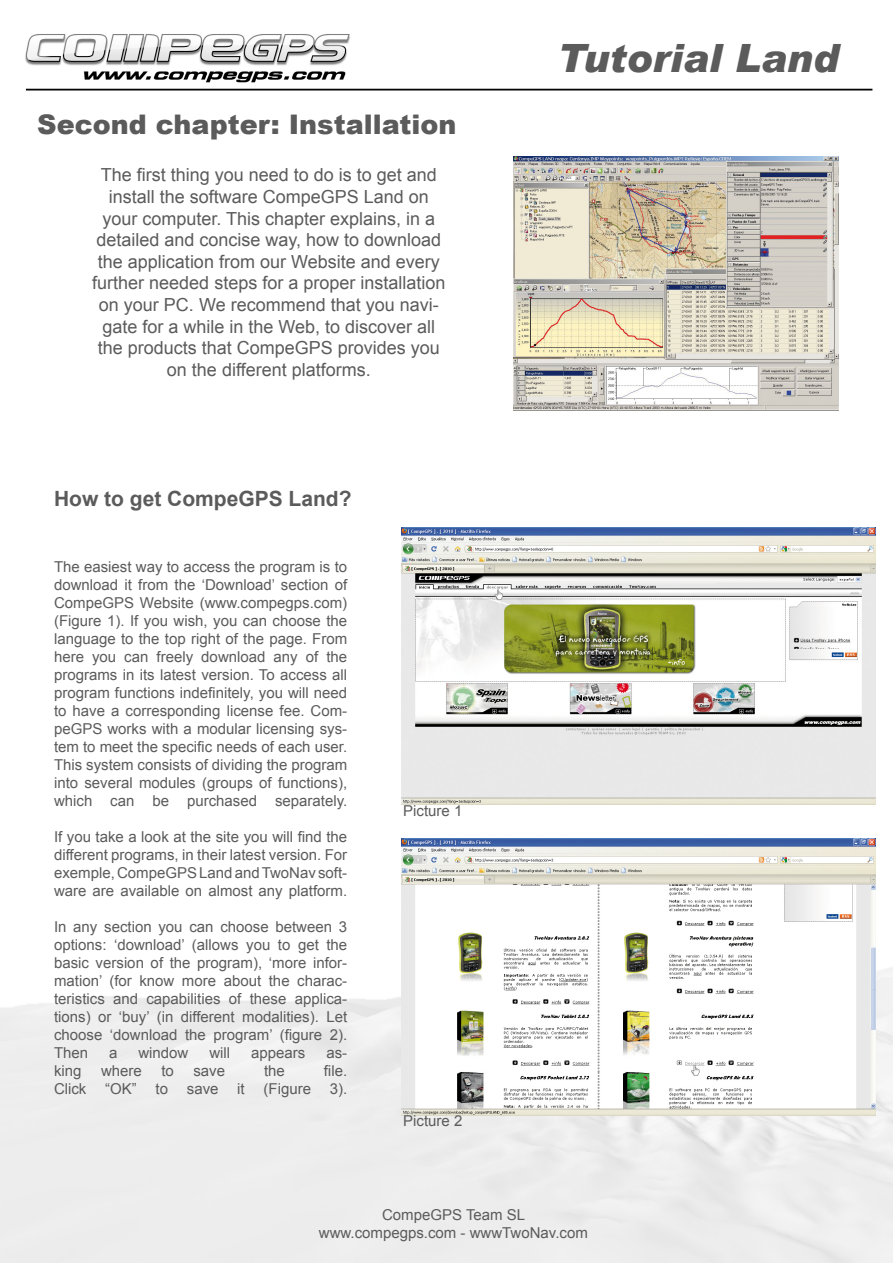
<style>
.page{position:relative;width:893px;height:1263px;background:#fff}
.page>*{position:absolute;margin:0;border:0;box-sizing:border-box;transform-origin:0 0}
.t1{font:italic 900 39px "Arial";color:#5b5b5b}
.t2{font:900 27px "Arial";color:#5b5b5b}
.t3{font:700 21px "Arial";color:#5b5b5b}
.t4{font:18px/21.6px "Arial";color:#5b5b5b;text-align:center}
.t5{font:15px/18px "Arial";color:#5b5b5b;text-align:justify}
</style>
<div class="page">
<img style="left:0;top:34px;width:893px;height:1229px">
<img style="left:513px;top:157px;width:326px;height:253px">
<img style="left:402px;top:527px;width:474px;height:277px">
<img style="left:402px;top:838px;width:474px;height:277px">
<h2 class="t2" style="left:37px;top:105px;width:421px">Second chapter: Installation</h2>
<p class="t4" style="left:92px;top:165px;width:355px">The first thing you need to do is to get and install the software CompeGPS Land on your computer. This chapter explains, in a detailed and concise way, how to download the application from our Website and every further needed steps for a proper installation on your PC. We recommend that you navi&shy;gate for a while in the Web, to discover all the products that CompeGPS provides you on the different platforms.</p>
<h3 class="t3" style="left:54px;top:485px;width:299px">How to get CompeGPS Land?</h3>
<p class="t5" style="left:54px;top:558px;width:295px">The easiest way to access the program is to download it from the ‘Download’ section of CompeGPS Website (www.compegps.com) (Figure 1). If you wish, you can choose the language to the top right of the page. From here you can freely download any of the programs in its latest version. To access all program functions indefinitely, you will need to have a corresponding license fee. Com&shy;peGPS works with a modular licensing sys&shy;tem to meet the specific needs of each user.<br>This system consists of dividing the program into several modules (groups of functions), which can be purchased separately.</p>
<p class="t5" style="left:54px;top:828px;width:295px">If you take a look at the site you will find the different programs, in their latest version. For exemple, CompeGPS Land and TwoNav soft&shy;ware are available on almost any platform.</p>
<p class="t5" style="left:54px;top:918px;width:295px">In any section you can choose between 3 options: ‘download’ (allows you to get the basic version of the program), ‘more infor&shy;mation’ (for know more about the charac&shy;teristics and capabilities of these applica&shy;tions) or ‘buy’ (in different modalities). Let choose ‘download the program’ (figure 2).<br>Then</p>
<p class="t5" style="left:109px;top:1044px;width:10px">a</p>
<p class="t5" style="left:138px;top:1044px;width:52px">window</p>
<p class="t5" style="left:209px;top:1044px;width:22px">will</p>
<p class="t5" style="left:251px;top:1044px;width:56px">appears</p>
<p class="t5" style="left:326px;top:1044px;width:22px">as-</p>
<p class="t5" style="left:54px;top:1062px;width:295px;text-align:right">file.<br>Click “OK” to save it (Figure 3).</p>
<p class="t5" style="left:54px;top:1062px;width:29px">king</p>
<p class="t5" style="left:101px;top:1062px;width:42px">where</p>
<p class="t5" style="left:161px;top:1062px;width:14px">to</p>
<p class="t5" style="left:193px;top:1062px;width:33px">save</p>
<p class="t5" style="left:264px;top:1062px;width:22px">the</p>
<p class="t5" style="left:403px;top:802px;width:61px">Picture 1</p>
<p class="t5" style="left:403px;top:1112px;width:61px">Picture 2</p>
<h1 class="t1" style="left:557px;top:34px;width:283px">Tutorial Land</h1>
<p class="t5" style="left:319px;top:1206px;width:270px;text-align:center">CompeGPS Team SL www.compegps.com - wwwTwoNav.com</p>
</div>
